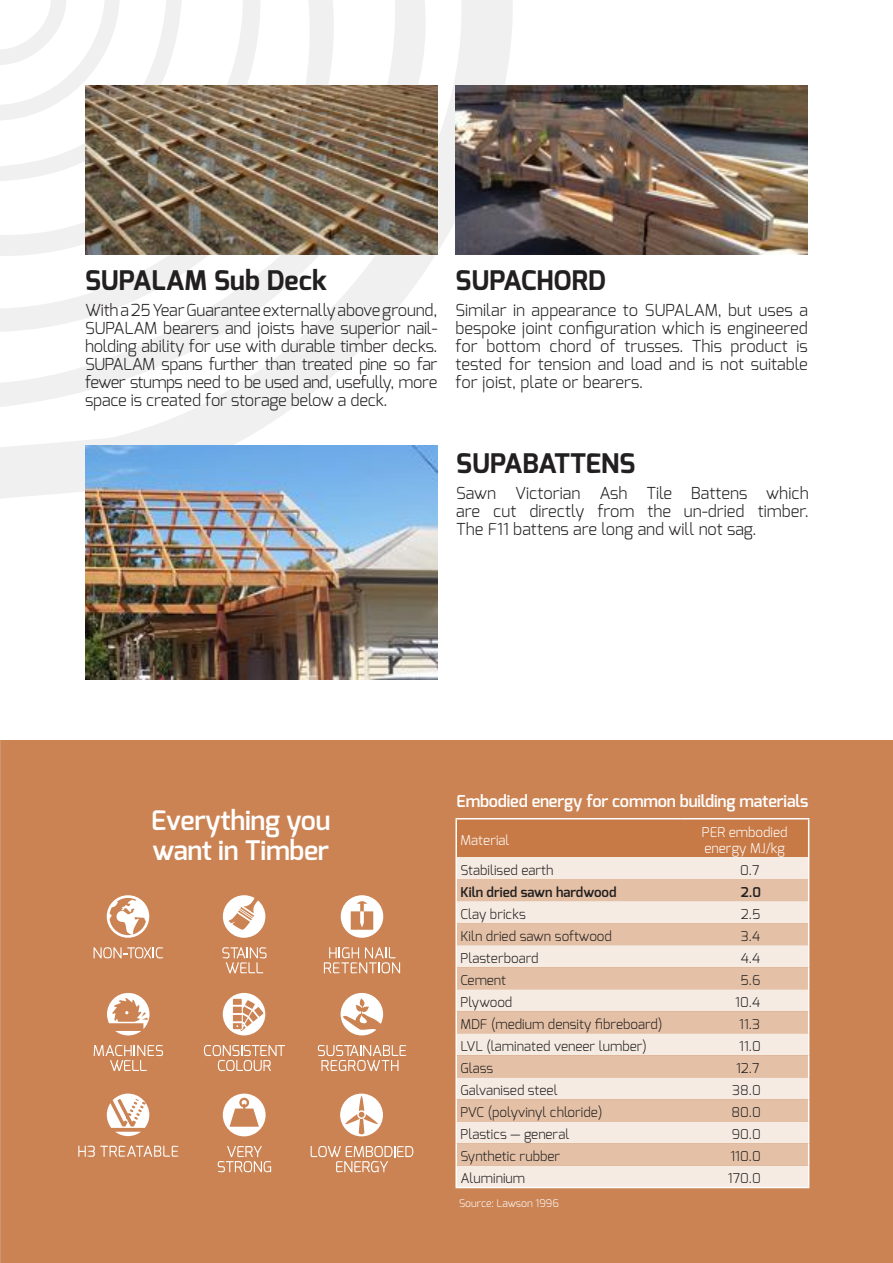
<style>
.page{position:relative;width:893px;height:1263px;background:#fff}
.page>*{position:absolute;margin:0;border:0;box-sizing:border-box;transform-origin:0 0}
.t1{font:700 27px "Exo";color:#221f20}
.t2{font:600 27px/30px "Exo";letter-spacing:-.01em;color:#fff}
.t3{font:300 16.5px/18px "Exo";letter-spacing:-.01em;color:#221f20;text-align:justify}
.t4{font:600 16.5px "Exo";letter-spacing:-.01em;color:#fff}
.t5{font:300 13.5px "Exo";color:#221f20}
.t6{font:300 13.5px/16.2px "Exo";color:#fff}
.t7{font:600 13.5px "Exo";color:#221f20}
.t8{font:300 10.5px "Exo";color:#fff}
</style>
<div class="page">
<div style="left:0;top:740px;width:893px;height:523px;background:#cb8353"></div>
<hr style="left:0;top:740px;width:1px;height:523px;background:#221f20">
<hr style="left:455px;top:819px;width:2px;height:38px;background:#fff">
<hr style="left:455px;top:857px;width:2px;height:22px;background:#fff">
<hr style="left:455px;top:879px;width:2px;height:22px;background:#fff">
<hr style="left:455px;top:901px;width:2px;height:22px;background:#fff">
<hr style="left:455px;top:923px;width:2px;height:22px;background:#fff">
<hr style="left:455px;top:945px;width:2px;height:22px;background:#fff">
<hr style="left:455px;top:967px;width:2px;height:22px;background:#fff">
<hr style="left:455px;top:989px;width:2px;height:22px;background:#fff">
<hr style="left:455px;top:1011px;width:2px;height:22px;background:#fff">
<hr style="left:455px;top:1033px;width:2px;height:22px;background:#fff">
<hr style="left:455px;top:1055px;width:2px;height:22px;background:#fff">
<hr style="left:455px;top:1077px;width:2px;height:22px;background:#fff">
<hr style="left:455px;top:1099px;width:2px;height:22px;background:#fff">
<hr style="left:455px;top:1121px;width:2px;height:22px;background:#fff">
<hr style="left:455px;top:1143px;width:2px;height:22px;background:#fff">
<hr style="left:455px;top:1165px;width:2px;height:22px;background:#fff">
<svg style="left:456px;top:819px;width:353px;height:368px"></svg>
<hr style="left:455px;top:1187px;width:226px;height:1px;background:#fff">
<hr style="left:681px;top:1187px;width:128px;height:1px;background:#fff">
<hr style="left:455px;top:818px;width:226px;height:1px;background:#fff">
<hr style="left:681px;top:818px;width:128px;height:1px;background:#fff">
<svg style="left:0;top:0;width:513px;height:500px"></svg>
<svg style="left:0;top:0;width:442px;height:414px"></svg>
<svg style="left:0;top:0;width:350px;height:355px"></svg>
<svg style="left:0;top:0;width:261px;height:256px"></svg>
<svg style="left:0;top:0;width:188px;height:185px"></svg>
<img style="left:85px;top:446px;width:352px;height:233px">
<img style="left:85px;top:85px;width:352px;height:169px">
<img style="left:455px;top:85px;width:353px;height:169px">
<svg style="left:107px;top:895px;width:42px;height:43px"></svg>
<svg style="left:94px;top:947px;width:69px;height:11px"></svg>
<svg style="left:223px;top:895px;width:42px;height:43px"></svg>
<svg style="left:222px;top:947px;width:45px;height:26px"></svg>
<svg style="left:324px;top:947px;width:76px;height:26px"></svg>
<svg style="left:341px;top:895px;width:42px;height:43px"></svg>
<svg style="left:107px;top:993px;width:43px;height:42px"></svg>
<svg style="left:94px;top:1045px;width:69px;height:26px"></svg>
<svg style="left:223px;top:993px;width:42px;height:42px"></svg>
<svg style="left:204px;top:1045px;width:81px;height:26px"></svg>
<svg style="left:340px;top:993px;width:43px;height:42px"></svg>
<svg style="left:318px;top:1045px;width:88px;height:26px"></svg>
<svg style="left:107px;top:1093px;width:42px;height:43px"></svg>
<svg style="left:78px;top:1145px;width:100px;height:12px"></svg>
<svg style="left:223px;top:1093px;width:43px;height:43px"></svg>
<svg style="left:218px;top:1146px;width:53px;height:26px"></svg>
<svg style="left:340px;top:1093px;width:43px;height:43px"></svg>
<svg style="left:311px;top:1146px;width:102px;height:26px"></svg>
<h1 class="t1" style="left:85px;top:263px;width:244px">SUPALAM Sub Deck</h1>
<p class="t3" style="left:85px;top:301px;width:354px">With a 25 Year Guarantee externally above ground, SUPALAM bearers and joists have superior nail&shy;holding ability for use with durable timber decks.<br>SUPALAM spans further than treated pine so far fewer stumps need to be used and, usefully, more space is created for storage below a deck.</p>
<h1 class="t1" style="left:455px;top:263px;width:152px">SUPACHORD</h1>
<p class="t3" style="left:455px;top:301px;width:354px">Similar in appearance to SUPALAM, but uses a bespoke joint configuration which is engineered for bottom chord of trusses. This product is tested for tension and load and is not suitable for joist, plate or bearers.</p>
<h1 class="t1" style="left:456px;top:446px;width:181px">SUPABATTENS</h1>
<p class="t3" style="left:456px;top:484px;width:354px">Sawn Victorian Ash Tile Battens which are cut directly from the un-dried timber.<br>The F11 battens are long and will not sag.</p>
<h1 class="t2" style="left:151px;top:805px;width:181px">Everything you want in Timber</h1>
<p class="t4" style="left:457px;top:790px;width:353px">Embodied energy for common building materials</p>
<p class="t6" style="left:460px;top:832px;width:51px">Material</p>
<p class="t6" style="left:702px;top:823px;width:87px">PER embodied energy MJ/kg</p>
<p class="t5" style="left:460px;top:861px;width:95px">Stabilised earth</p>
<p class="t5" style="left:740px;top:861px;width:21px">0.7</p>
<p class="t7" style="left:460px;top:883px;width:158px">Kiln dried sawn hardwood</p>
<p class="t7" style="left:741px;top:883px;width:22px">2.0</p>
<p class="t5" style="left:460px;top:905px;width:67px">Clay bricks</p>
<p class="t5" style="left:741px;top:905px;width:21px">2.5</p>
<p class="t5" style="left:460px;top:927px;width:153px">Kiln dried sawn softwood</p>
<p class="t5" style="left:741px;top:927px;width:21px">3.4</p>
<p class="t5" style="left:460px;top:949px;width:80px">Plasterboard</p>
<p class="t5" style="left:741px;top:949px;width:21px">4.4</p>
<p class="t5" style="left:460px;top:971px;width:47px">Cement</p>
<p class="t5" style="left:740px;top:971px;width:22px">5.6</p>
<p class="t5" style="left:460px;top:993px;width:53px">Plywood</p>
<p class="t5" style="left:735px;top:993px;width:26px">10.4</p>
<p class="t5" style="left:460px;top:1015px;width:203px">MDF (medium density fibreboard)</p>
<p class="t5" style="left:739px;top:1015px;width:22px">11.3</p>
<p class="t5" style="left:460px;top:1037px;width:188px">LVL (laminated veneer lumber)</p>
<p class="t5" style="left:739px;top:1037px;width:23px">11.0</p>
<p class="t5" style="left:460px;top:1059px;width:34px">Glass</p>
<p class="t5" style="left:736px;top:1059px;width:25px">12.7</p>
<p class="t5" style="left:460px;top:1081px;width:99px">Galvanised steel</p>
<p class="t5" style="left:732px;top:1081px;width:30px">38.0</p>
<p class="t5" style="left:460px;top:1103px;width:143px">PVC (polyvinyl chloride)</p>
<p class="t5" style="left:731px;top:1103px;width:31px">80.0</p>
<p class="t5" style="left:460px;top:1126px;width:110px">Plastics — general</p>
<p class="t5" style="left:732px;top:1126px;width:31px">90.0</p>
<p class="t5" style="left:460px;top:1148px;width:101px">Synthetic rubber</p>
<p class="t5" style="left:730px;top:1148px;width:32px">110.0</p>
<p class="t5" style="left:460px;top:1170px;width:66px">Aluminium</p>
<p class="t5" style="left:728px;top:1170px;width:34px">170.0</p>
<p class="t8" style="left:459px;top:1196px;width:102px">Source: Lawson 1996</p>
</div>
